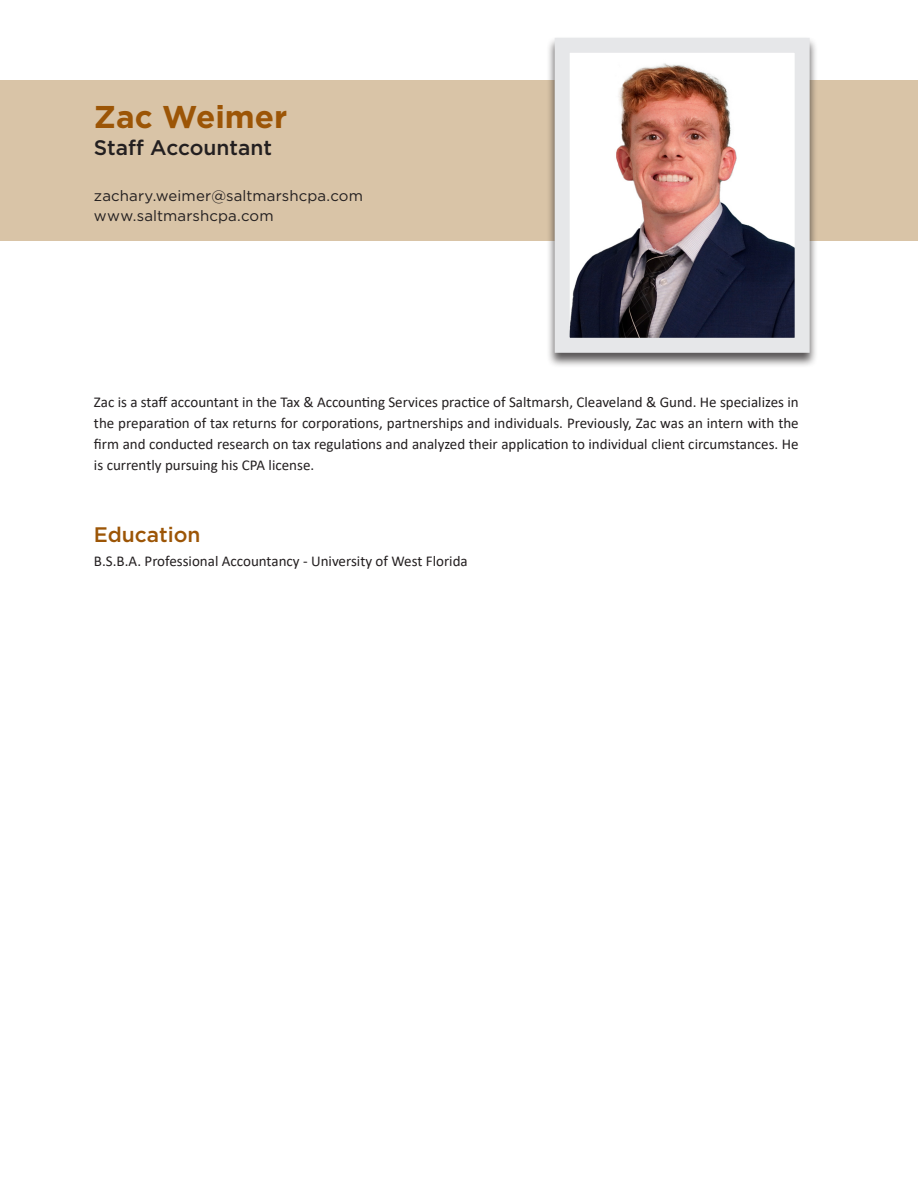
<style>
.page{position:relative;width:918px;height:1188px;background:#fff}
.page>*{position:absolute;margin:0;border:0;box-sizing:border-box;transform-origin:0 0}
.t1{font:700 31.5px "Gotham";color:#9c5506}
.t2{font:500 21px "Gotham";letter-spacing:-.005em;color:#231f20}
.t3{font:500 21px "Gotham";color:#9c5506}
.t4{font:15px/21px "Calibri";color:#231f20;text-align:justify}
.t5{font:15px "Gotham";letter-spacing:.01em;color:#231f20}
</style>
<div class="page">
<div style="left:0;top:80px;width:918px;height:161px;background:#d9c4a7"></div>
<div style="left:546px;top:36px;width:272px;height:332px;background:#231f20;opacity:.75"></div>
<img style="left:571px;top:54px;width:223px;height:283px">
<div style="left:555px;top:38px;width:255px;height:315px;border:15px solid #e6e7e9"></div>
<p class="t1" style="left:94px;top:96px;width:195px">Zac Weimer</p>
<p class="t2" style="left:94px;top:134px;width:180px">Staff Accountant</p>
<p class="t5" style="left:94px;top:186px;width:270px">zachary.weimer@saltmarshcpa.com</p>
<p class="t5" style="left:94px;top:206px;width:181px">www.saltmarshcpa.com</p>
<p class="t4" style="left:94px;top:391px;width:706px">Zac is a staff accountant in the Tax &amp; Accounting Services practice of Saltmarsh, Cleaveland &amp; Gund. He specializes in the preparation of tax returns for corporations, partnerships and individuals. Previously, Zac was an intern with the firm and conducted research on tax regulations and analyzed their application to individual client circumstances. He is currently pursuing his CPA license.</p>
<p class="t3" style="left:94px;top:521px;width:108px">Education</p>
<p class="t4" style="left:94px;top:550px;width:375px">B.S.B.A. Professional Accountancy - University of West Florida</p>
</div>
